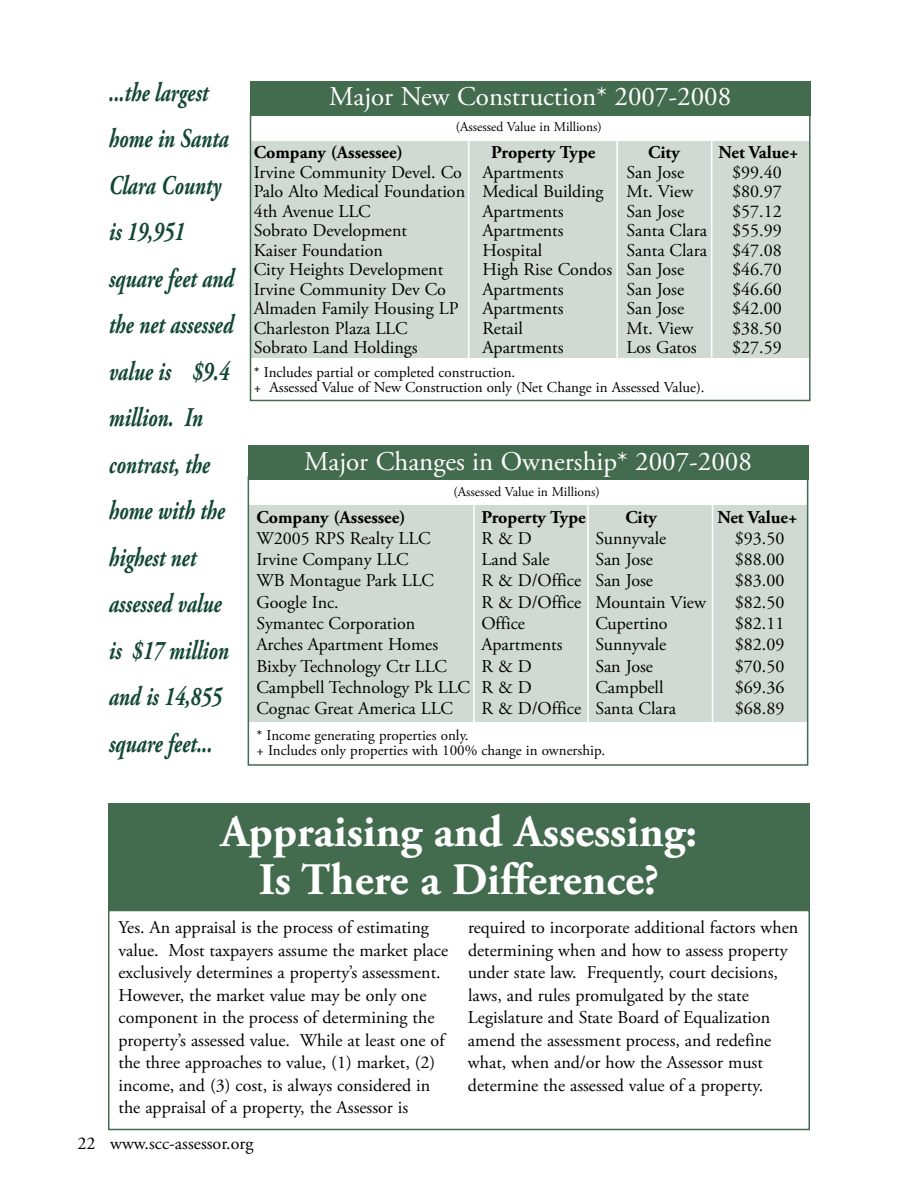
<style>
.page{position:relative;width:918px;height:1188px;background:#fff}
.page>*{position:absolute;margin:0;border:0;box-sizing:border-box;transform-origin:0 0}
.t1{font:700 45px/48px "Adobe Garamond Pro";color:#fff;text-align:center}
.t2{font:italic 700 27px/46.5px "Adobe Garamond Pro";color:#134833;scale:.75 1}
.t3{font:27px "Adobe Garamond Pro";color:#fff}
.t4{font:18px/22.5px "Adobe Garamond Pro";color:#000}
.t5{font:700 18px "Adobe Garamond Pro";color:#000}
.t6{font:15px/15px "Adobe Garamond Pro";color:#000}
.t7{font:13.5px "Adobe Garamond Pro";color:#000}
</style>
<div class="page">
<div style="left:251px;top:141px;width:558px;height:216px;background:#d0dad3"></div>
<div style="left:250px;top:112px;width:561px;height:289px;border:2px solid #436b4e"></div>
<div style="left:250px;top:81px;width:561px;height:35px;background:#436b4e"></div>
<hr style="left:616px;top:136px;width:2px;height:223px;background:#fff">
<hr style="left:711px;top:135px;width:1px;height:227px;background:#fff">
<hr style="left:468px;top:139px;width:1px;height:222px;background:#fff">
<div style="left:249px;top:505px;width:557px;height:217px;background:#d0dad3"></div>
<div style="left:248px;top:476px;width:560px;height:290px;border:2px solid #436b4e"></div>
<div style="left:248px;top:446px;width:560px;height:34px;background:#436b4e"></div>
<hr style="left:587px;top:501px;width:2px;height:222px;background:#fff">
<hr style="left:712px;top:499px;width:1px;height:227px;background:#fff">
<hr style="left:473px;top:503px;width:2px;height:222px;background:#fff">
<div style="left:108px;top:803px;width:702px;height:108px;background:#436b4e"></div>
<div style="left:108px;top:910px;width:702px;height:220px;border:2px solid #436b4e"></div>
<h2 class="t2" style="left:109px;top:71px;width:168px">...the largest home in Santa<br>Clara County is 19,951 square feet and the net assessed value is $9.4 million. In contrast, the home with the highest net assessed value is $17 million and is 14,855 square feet...</h2>
<h2 class="t3" style="left:329px;top:86px;width:404px">Major New Construction* 2007-2008</h2>
<p class="t5" style="left:254px;top:145px;width:151px">Company (Assessee)</p>
<p class="t5" style="left:491px;top:145px;width:106px">Property Type</p>
<p class="t5" style="left:648px;top:145px;width:33px">City</p>
<p class="t5" style="left:719px;top:145px;width:81px">Net Value+</p>
<p class="t4" style="left:254px;top:162px;width:311px">Irvine Community Devel. Co Apartments</p>
<p class="t4" style="left:627px;top:162px;width:59px">San Jose</p>
<p class="t4" style="left:732px;top:162px;width:51px">$99.40</p>
<p class="t4" style="left:254px;top:182px;width:351px">Palo Alto Medical Foundation Medical Building</p>
<p class="t4" style="left:627px;top:182px;width:68px">Mt. View</p>
<p class="t4" style="left:732px;top:182px;width:51px">$80.97</p>
<p class="t4" style="left:254px;top:201px;width:118px">4th Avenue LLC</p>
<p class="t4" style="left:483px;top:201px;width:83px">Apartments</p>
<p class="t4" style="left:627px;top:201px;width:59px">San Jose</p>
<p class="t4" style="left:732px;top:201px;width:51px">$57.12</p>
<p class="t4" style="left:254px;top:221px;width:155px">Sobrato Development</p>
<p class="t4" style="left:483px;top:221px;width:83px">Apartments</p>
<p class="t4" style="left:627px;top:221px;width:82px">Santa Clara</p>
<p class="t4" style="left:732px;top:221px;width:51px">$55.99</p>
<p class="t4" style="left:254px;top:240px;width:131px">Kaiser Foundation</p>
<p class="t4" style="left:483px;top:240px;width:61px">Hospital</p>
<p class="t4" style="left:627px;top:240px;width:82px">Santa Clara</p>
<p class="t4" style="left:732px;top:240px;width:51px">$47.08</p>
<p class="t4" style="left:254px;top:260px;width:191px">City Heights Development</p>
<p class="t4" style="left:483px;top:260px;width:203px">High Rise Condos San Jose</p>
<p class="t4" style="left:732px;top:260px;width:51px">$46.70</p>
<p class="t4" style="left:254px;top:279px;width:194px">Irvine Community Dev Co</p>
<p class="t4" style="left:483px;top:279px;width:83px">Apartments</p>
<p class="t4" style="left:627px;top:279px;width:59px">San Jose</p>
<p class="t4" style="left:732px;top:279px;width:51px">$46.60</p>
<p class="t4" style="left:254px;top:299px;width:206px">Almaden Family Housing LP</p>
<p class="t4" style="left:483px;top:299px;width:83px">Apartments</p>
<p class="t4" style="left:627px;top:299px;width:59px">San Jose</p>
<p class="t4" style="left:732px;top:299px;width:51px">$42.00</p>
<p class="t4" style="left:254px;top:318px;width:155px">Charleston Plaza LLC</p>
<p class="t4" style="left:483px;top:318px;width:42px">Retail</p>
<p class="t4" style="left:627px;top:318px;width:68px">Mt. View</p>
<p class="t4" style="left:732px;top:318px;width:51px">$38.50</p>
<p class="t4" style="left:254px;top:338px;width:166px">Sobrato Land Holdings</p>
<p class="t4" style="left:483px;top:338px;width:83px">Apartments</p>
<p class="t4" style="left:627px;top:338px;width:72px">Los Gatos</p>
<p class="t4" style="left:732px;top:338px;width:51px">$27.59</p>
<p class="t6" style="left:254px;top:366px;width:452px">* Includes partial or completed construction.<br>+ Assessed Value of New Construction only (Net Change in Assessed Value).</p>
<p class="t7" style="left:456px;top:122px;width:148px">(Assessed Value in Millions)</p>
<h2 class="t3" style="left:304px;top:450px;width:449px">Major Changes in Ownership* 2007-2008</h2>
<p class="t5" style="left:256px;top:510px;width:151px">Company (Assessee)</p>
<p class="t5" style="left:481px;top:510px;width:106px">Property Type</p>
<p class="t5" style="left:625px;top:510px;width:33px">City</p>
<p class="t5" style="left:717px;top:510px;width:81px">Net Value+</p>
<p class="t4" style="left:256px;top:528px;width:176px">W2005 RPS Realty LLC</p>
<p class="t4" style="left:481px;top:528px;width:52px">R&amp;D</p>
<p class="t4" style="left:595px;top:528px;width:72px">Sunnyvale</p>
<p class="t4" style="left:735px;top:528px;width:51px">$93.50</p>
<p class="t4" style="left:256px;top:550px;width:154px">Irvine Company LLC</p>
<p class="t4" style="left:481px;top:550px;width:70px">Land Sale</p>
<p class="t4" style="left:595px;top:550px;width:59px">San Jose</p>
<p class="t4" style="left:735px;top:550px;width:51px">$88.00</p>
<p class="t4" style="left:256px;top:571px;width:179px">WB Montague Park LLC</p>
<p class="t4" style="left:481px;top:571px;width:173px">R &amp; D/Office San Jose</p>
<p class="t4" style="left:735px;top:571px;width:51px">$83.00</p>
<p class="t4" style="left:256px;top:592px;width:84px">Google Inc.</p>
<p class="t4" style="left:481px;top:592px;width:226px">R &amp; D/Office Mountain View</p>
<p class="t4" style="left:735px;top:592px;width:51px">$82.50</p>
<p class="t4" style="left:256px;top:614px;width:160px">Symantec Corporation</p>
<p class="t4" style="left:481px;top:614px;width:45px">Office</p>
<p class="t4" style="left:595px;top:614px;width:74px">Cupertino</p>
<p class="t4" style="left:735px;top:614px;width:51px">$82.11</p>
<p class="t4" style="left:256px;top:635px;width:183px">Arches Apartment Homes</p>
<p class="t4" style="left:481px;top:635px;width:83px">Apartments</p>
<p class="t4" style="left:595px;top:635px;width:72px">Sunnyvale</p>
<p class="t4" style="left:735px;top:635px;width:51px">$82.09</p>
<p class="t4" style="left:256px;top:656px;width:192px">Bixby Technology Ctr LLC</p>
<p class="t4" style="left:481px;top:656px;width:52px">R&amp;D</p>
<p class="t4" style="left:595px;top:656px;width:59px">San Jose</p>
<p class="t4" style="left:735px;top:656px;width:51px">$70.50</p>
<p class="t4" style="left:256px;top:678px;width:277px">Campbell Technology Pk LLC R &amp; D</p>
<p class="t4" style="left:595px;top:678px;width:70px">Campbell</p>
<p class="t4" style="left:735px;top:678px;width:51px">$69.36</p>
<p class="t4" style="left:256px;top:699px;width:198px">Cognac Great America LLC</p>
<p class="t4" style="left:481px;top:699px;width:196px">R &amp; D/Office Santa Clara</p>
<p class="t4" style="left:735px;top:699px;width:51px">$68.89</p>
<p class="t6" style="left:256px;top:729px;width:350px">* Income generating properties only.<br>+ Includes only properties with 100% change in ownership.</p>
<p class="t7" style="left:454px;top:486px;width:148px">(Assessed Value in Millions)</p>
<h1 class="t1" style="left:221px;top:812px;width:478px">Appraising and Assessing:<br>Is There a Difference?</h1>
<p class="t4" style="left:118px;top:918px;width:331px">Yes. An appraisal is the process of estimating value. Most taxpayers assume the market place exclusively determines a property’s assessment.<br>However, the market value may be only one component in the process of determining the property’s assessed value. While at least one of the three approaches to value, (1) market, (2) income, and (3) cost, is always considered in the appraisal of a property, the Assessor is</p>
<p class="t4" style="left:468px;top:918px;width:332px">required to incorporate additional factors when determining when and how to assess property under state law. Frequently, court decisions, laws, and rules promulgated by the state Legislature and State Board of Equalization amend the assessment process, and redefine what, when and/or how the Assessor must determine the assessed value of a property.</p>
<p class="t4" style="left:77px;top:1133px;width:178px">22 www.scc-assessor.org</p>
</div>
